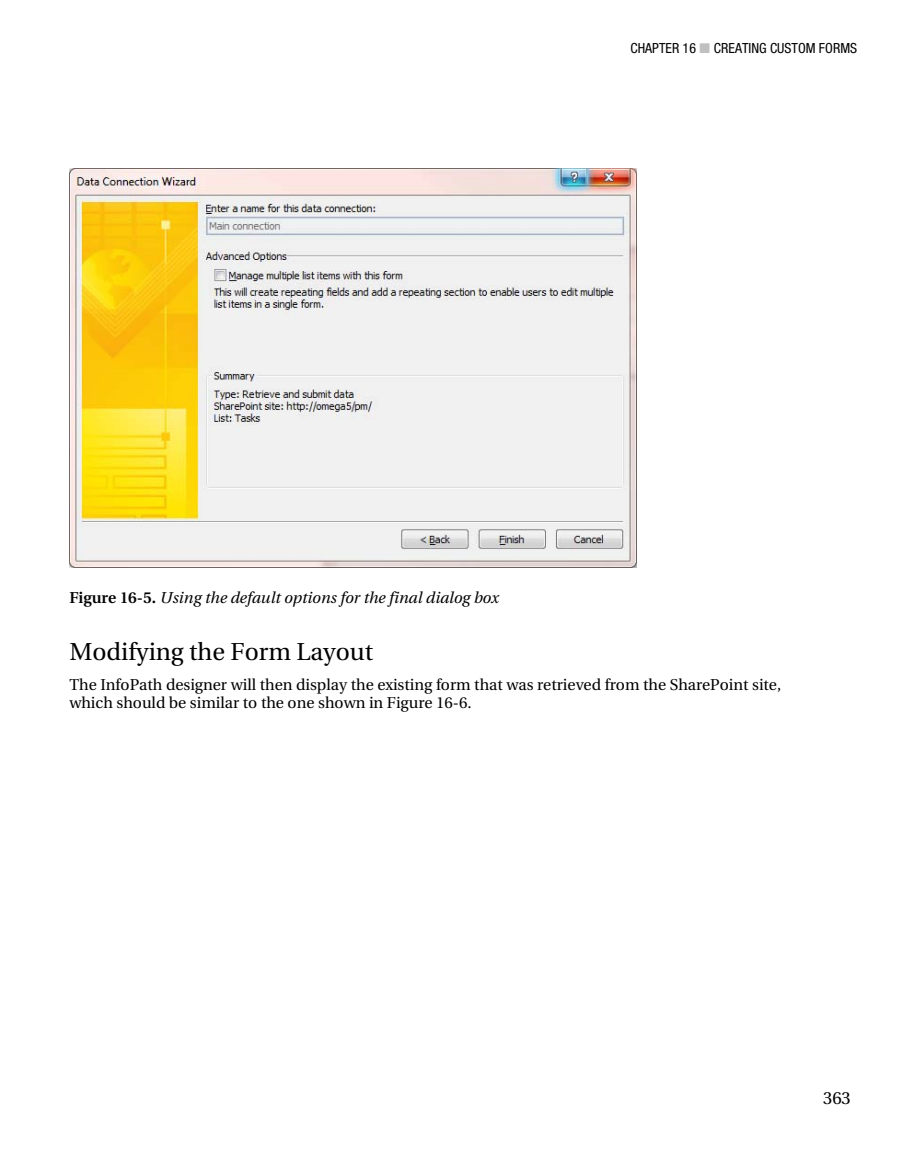
<style>
.page{position:relative;width:914px;height:1166px;background:#fff}
.page>*{position:absolute;margin:0;border:0;box-sizing:border-box;transform-origin:0 0}
.t1{font:24.5px "Utopia";color:#000}
.t2{font:17.5px "Utopia";color:#000}
.t3{font:15.75px/17.8px "Utopia";color:#000}
.t4{font:italic 15.75px "Utopia";color:#000}
.t5{font:condensed 14px "Helvetica Neue";color:#000}
.s1{color:#c0c0c0}
.s2{font-weight:600;font-style:normal}
</style>
<div class="page">
<img style="left:69px;top:168px;width:567px;height:399px">
<p class="t5" style="left:630px;top:40px;width:228px">CHAPTER 16 <span class="s1">■</span> CREATING CUSTOM FORMS</p>
<p class="t4" style="left:69px;top:591px;width:431px"><span class="s2">Figure 16-5.</span> Using the default options for the final dialog box</p>
<p class="t1" style="left:69px;top:642px;width:305px">Modifying the Form Layout</p>
<p class="t3" style="left:69px;top:677px;width:713px">The InfoPath designer will then display the existing form that was retrieved from the SharePoint site, which should be similar to the one shown in Figure 16-6.</p>
<p class="t2" style="left:823px;top:1091px;width:29px">363</p>
</div>
